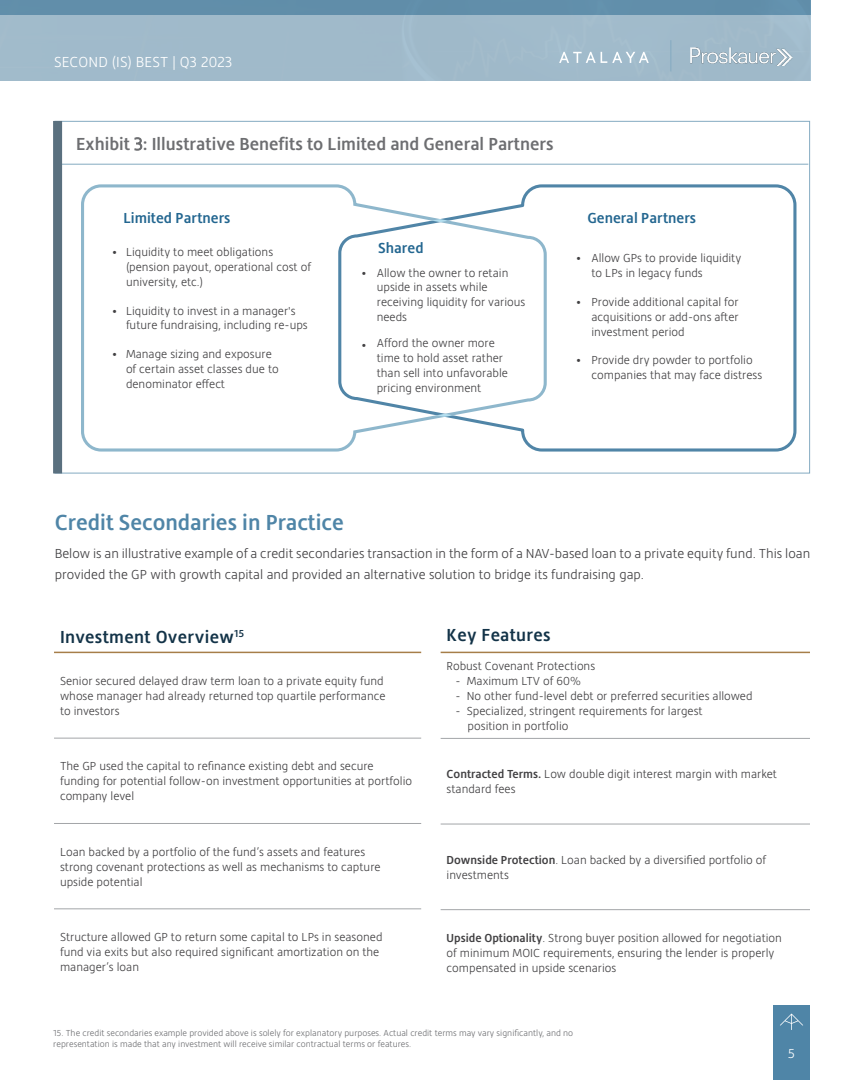
<style>
.page{position:relative;width:864px;height:1080px;background:#fff}
.page>*{position:absolute;margin:0;border:0;box-sizing:border-box;transform-origin:0 0}
.t1{font:500 22.5px "Hedley New";color:#4f85a7}
.t2{font:500 18px "Hedley New";color:#6d6e71}
.t3{font:500 18px "Hedley New";letter-spacing:.02em;color:#133348}
.t4{font:500 15px "Hedley New";color:#236690}
.t5{font:300 15px "Hedley New";letter-spacing:.01em;color:#fff}
.t6{font:300 13.5px/21px "Hedley New";color:#414042}
.t7{font:300 13.5px "Hedley New";color:#fff}
.t8{font:300 12px/15px "Hedley New";color:#414042}
.t9{font:300 9px/10.8px "Hedley New";color:#6d6e71}
.s1{font-weight:300}
.s2{font-weight:500}
</style>
<div class="page">
<div style="left:773px;top:1005px;width:37px;height:75px;background:#4f85a7"></div>
<svg style="left:780px;top:1014px;width:23px;height:16px"></svg>
<img style="left:0;top:0;width:810px;height:81px">
<hr style="left:55px;top:164px;width:753px;height:1px;background:#84aac1">
<div style="left:53px;top:121px;width:9px;height:352px;background:#5a707f"></div>
<hr style="left:54px;top:652px;width:367px;height:1px;background:#a67e49">
<hr style="left:54px;top:738px;width:367px;height:1px;background:#a3a5a8">
<hr style="left:54px;top:823px;width:367px;height:1px;background:#a3a5a8">
<hr style="left:54px;top:908px;width:367px;height:1px;background:#a3a5a8">
<hr style="left:441px;top:652px;width:369px;height:1px;background:#a67e49">
<hr style="left:441px;top:738px;width:369px;height:1px;background:#a3a5a8">
<hr style="left:441px;top:824px;width:369px;height:1px;background:#a3a5a8">
<hr style="left:441px;top:909px;width:369px;height:1px;background:#a3a5a8">
<svg style="left:547px;top:184px;width:249px;height:268px"></svg>
<svg style="left:81px;top:184px;width:466px;height:268px"></svg>
<svg style="left:559px;top:52px;width:90px;height:11px"></svg>
<img style="left:691px;top:47px;width:101px;height:19px">
<hr style="left:670px;top:40px;width:1px;height:31px;background:#84aac1">
<p class="t5" style="left:54px;top:53px;width:180px">SECOND (IS) BEST | Q3 2023</p>
<h2 class="t2" style="left:76px;top:134px;width:479px">Exhibit <span class="s1">3</span>: Illustrative Benefits to Limited and General Partners</h2>
<p class="t4" style="left:123px;top:209px;width:109px">Limited Partners</p>
<p class="t4" style="left:588px;top:209px;width:110px">General Partners</p>
<p class="t4" style="left:378px;top:239px;width:47px">Shared</p>
<p class="t8" style="left:592px;top:251px;width:151px;text-indent:-15px">• Allow GPs to provide liquidity to LPs in legacy funds</p>
<p class="t8" style="left:592px;top:294px;width:149px;text-align:justify;text-indent:-15px">• Provide additional capital for acquisitions or add-ons after investment period</p>
<p class="t8" style="left:592px;top:353px;width:172px;text-indent:-15px">• Provide dry powder to portfolio companies that may face distress</p>
<p class="t8" style="left:126px;top:245px;width:187px;line-height:14.4px;text-indent:-14px">• Liquidity to meet obligations (pension payout, operational cost of</p>
<p class="t8" style="left:126px;top:275px;width:79px">university, etc.)</p>
<p class="t8" style="left:126px;top:303px;width:183px;text-indent:-14px">• Liquidity to invest in a manager's future fundraising, including re-ups</p>
<p class="t8" style="left:126px;top:347px;width:154px;text-indent:-14px">• Manage sizing and exposure of certain asset classes due to denominator effect</p>
<p class="t8" style="left:377px;top:265px;width:150px;text-indent:-15px">• Allow the owner to retain upside in assets while receiving liquidity for various needs</p>
<p class="t8" style="left:377px;top:336px;width:133px;text-indent:-15px">• Afford the owner more time to hold asset rather than sell into unfavorable pricing environment</p>
<h1 class="t1" style="left:55px;top:510px;width:291px">Credit Secondaries in Practice</h1>
<p class="t6" style="left:55px;top:543px;width:757px">Below is an illustrative example of a credit secondaries transaction in the form of a NAV-based loan to a private equity fund. This loan provided the GP with growth capital and provided an alternative solution to bridge its fundraising gap.</p>
<h2 class="t3" style="left:60px;top:626px;width:186px">Investment Overview<sup>15</sup></h2>
<p class="t8" style="left:60px;top:673px;width:327px">Senior secured delayed draw term loan to a private equity fund whose manager had already returned top quartile performance to investors</p>
<p class="t8" style="left:60px;top:759px;width:354px">The GP used the capital to refinance existing debt and secure funding for potential follow-on investment opportunities at portfolio company level</p>
<p class="t8" style="left:60px;top:844px;width:322px">Loan backed by a portfolio of the fund’s assets and features strong covenant protections as well as mechanisms to capture upside potential</p>
<p class="t8" style="left:60px;top:929px;width:324px">Structure allowed GP to return some capital to LPs in seasoned fund via exits but also required significant amortization on the manager’s loan</p>
<h2 class="t3" style="left:447px;top:624px;width:105px">Key Features</h2>
<p class="t8" style="left:447px;top:658px;width:150px">Robust Covenant Protections</p>
<p class="t8" style="left:456px;top:673px;width:127px">- Maximum LTV of 60%</p>
<p class="t8" style="left:456px;top:688px;width:298px">- No other fund-level debt or preferred securities allowed</p>
<p class="t8" style="left:468px;top:703px;width:237px;text-indent:-12px">- Specialized, stringent requirements for largest position in portfolio</p>
<p class="t8" style="left:447px;top:767px;width:332px"><span class="s2">Contracted Terms.</span> Low double digit interest margin with market standard fees</p>
<p class="t8" style="left:447px;top:852px;width:321px"><span class="s2">Downside Protection</span>. Loan backed by a diversified portfolio of investments</p>
<p class="t8" style="left:447px;top:930px;width:337px"><span class="s2">Upside Optionality</span>. Strong buyer position allowed for negotiation of minimum MOIC requirements, ensuring the lender is properly compensated in upside scenarios</p>
<p class="t9" style="left:53px;top:1027px;width:522px">15. The credit secondaries example provided above is solely for explanatory purposes. Actual credit terms may vary significantly, and no representation is made that any investment will receive similar contractual terms or features.</p>
<p class="t7" style="left:788px;top:1046px;width:8px">5</p>
</div>
